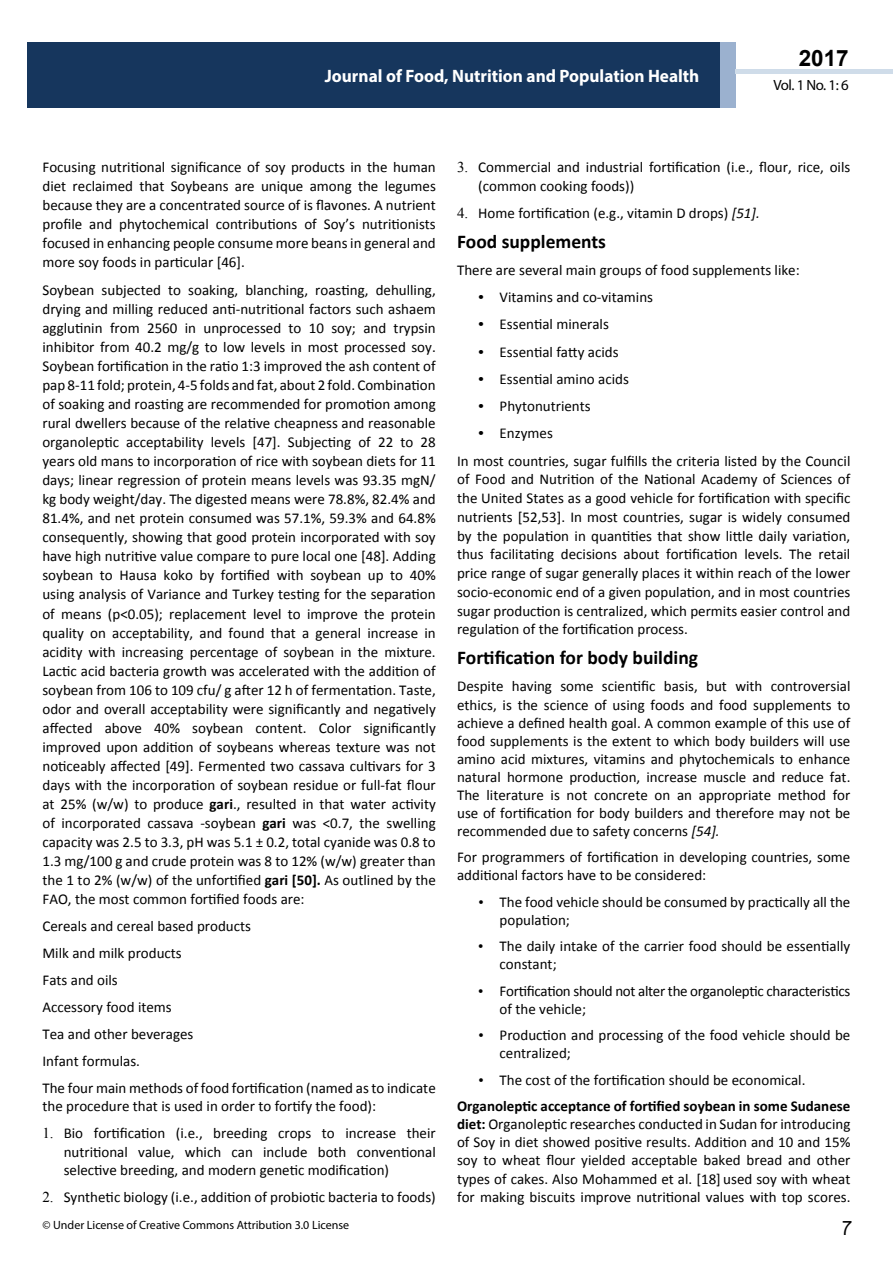
<style>
.page{position:relative;width:893px;height:1263px;background:#fff}
.page>*{position:absolute;margin:0;border:0;box-sizing:border-box;transform-origin:0 0}
.t1{font:25.5px "Tunga";color:#000}
.t2{font:700 22.5px "Arial";color:#000}
.t3{font:700 19.5px "Calibri";color:#000}
.t4{font:700 18px "Myriad Pro";color:#fff;scale:.96 1}
.t5{font:15px/19px "Calibri";color:#000}
.t6{font:700 15px/26.5px "Calibri";color:#000}
.t7{font:15px/18px "Calibri";letter-spacing:-.02em;color:#000}
.t8{font:14.85px "Myriad Pro";color:#000}
.t9{font:12px "Myriad Pro";color:#000}
.s1{font-weight:700}
.s2{font-family:"Times New Roman"}
.s3{font-style:italic}
.s4{font-family:"Times New Roman";font-weight:700}
.s5{font-family:"Times New Roman";font-weight:400}
.s6{font-weight:400}
</style>
<div class="page">
<div style="left:27px;top:42px;width:694px;height:66px;background:#16365d"></div>
<div style="left:720px;top:42px;width:16px;height:66px;background:#9bb1cf"></div>
<div style="left:736px;top:69px;width:157px;height:5px;background:#cfdce9"></div>
<p class="t4" style="left:325px;top:64px;width:392px">Journal of Food, Nutrition and Population Health</p>
<h2 class="t2" style="left:799px;top:43px;width:52px">2017</h2>
<p class="t8" style="left:773px;top:76px;width:77px">Vol. 1 No. 1: 6</p>
<p class="t5" style="left:42px;top:158px;width:395px;text-align:justify">Focusing nutritional significance of soy products in the human diet reclaimed that Soybeans are unique among the legumes because they are a concentrated source of is flavones. A nutrient profile and phytochemical contributions of Soy’s nutritionists focused in enhancing people consume more beans in general and more soy foods in particular [46].</p>
<p class="t5" style="left:42px;top:280px;width:395px;text-align:justify">Soybean subjected to soaking, blanching, roasting, dehulling, drying and milling reduced anti‐nutritional factors such ashaem agglutinin from 2560 in unprocessed to 10 soy; and trypsin inhibitor from 40.2 mg/g to low levels in most processed soy.<br>Soybean fortification in the ratio 1:3 improved the ash content of pap 8-11 fold; protein, 4-5 folds and fat, about 2 fold. Combination of soaking and roasting are recommended for promotion among rural dwellers because of the relative cheapness and reasonable organoleptic acceptability levels [47]. Subjecting of 22 to 28 years old mans to incorporation of rice with soybean diets for 11 days; linear regression of protein means levels was 93.35 mgN/ kg body weight/day. The digested means were 78.8%, 82.4% and 81.4%, and net protein consumed was 57.1%, 59.3% and 64.8% consequently, showing that good protein incorporated with soy have high nutritive value compare to pure local one [48]. Adding soybean to Hausa koko by fortified with soybean up to 40% using analysis of Variance and Turkey testing for the separation of means (p&lt;0.05); replacement level to improve the protein quality on acceptability, and found that a general increase in acidity with increasing percentage of soybean in the mixture.<br>Lactic acid bacteria growth was accelerated with the addition of soybean from 106 to 109 cfu/ g after 12 h of fermentation. Taste, odor and overall acceptability were significantly and negatively affected above 40% soybean content. Color significantly improved upon addition of soybeans whereas texture was not noticeably affected [49]. Fermented two cassava cultivars for 3 days with the incorporation of soybean residue or full-fat flour at 25% (w/w) to produce <span class="s1">gari</span>., resulted in that water activity of incorporated cassava -soybean <span class="s1">gari</span> was &lt;0.7, the swelling capacity was 2.5 to 3.3, pH was 5.1 ± 0.2, total cyanide was 0.8 to 1.3 mg/100 g and crude protein was 8 to 12% (w/w) greater than the 1 to 2% (w/w) of the unfortified <span class="s1">gari [50].</span> As outlined by the FAO, the most common fortified foods are:</p>
<p class="t5" style="left:42px;top:913px;width:395px;line-height:27px">Cereals and cereal based products<br>Milk and milk products<br>Fats and oils<br>Accessory food items<br>Tea and other beverages<br>Infant formulas.<br>The four main methods of food fortification (named as to indicate</p>
<p class="t5" style="left:42px;top:1097px;width:335px">the procedure that is used in order to fortify the food):</p>
<p class="t5" style="left:64px;top:1124px;width:374px;line-height:18.5px;text-align:justify;text-indent:-21px"><span class="s2">1.</span> Bio fortification (i.e., breeding crops to increase their nutritional value, which can include both conventional selective breeding, and modern genetic modification)</p>
<p class="t5" style="left:42px;top:1188px;width:395px"><span class="s2">2.</span> Synthetic biology (i.e., addition of probiotic bacteria to foods)</p>
<p class="t9" style="left:43px;top:1218px;width:308px">© Under License of Creative Commons Attribution 3.0 License</p>
<p class="t5" style="left:478px;top:158px;width:374px;line-height:18.5px;text-indent:-21px"><span class="s2">3.</span> Commercial and industrial fortification (i.e., flour, rice, oils (common cooking foods))</p>
<p class="t5" style="left:457px;top:203px;width:304px"><span class="s2">4.</span> Home fortification (e.g., vitamin D drops) <span class="s3">[51].</span></p>
<h3 class="t3" style="left:457px;top:229px;width:150px">Food supplements</h3>
<p class="t5" style="left:457px;top:260px;width:344px">There are several main groups of food supplements like:</p>
<p class="t5" style="left:478px;top:288px;width:176px"><span class="s4">•</span> Vitamins and co-vitamins</p>
<p class="t5" style="left:478px;top:315px;width:132px"><span class="s4">•</span> Essential minerals</p>
<p class="t5" style="left:478px;top:342px;width:142px"><span class="s4">•</span> Essential fatty acids</p>
<p class="t5" style="left:478px;top:369px;width:152px"><span class="s4">•</span> Essential amino acids</p>
<p class="t5" style="left:478px;top:397px;width:114px"><span class="s4">•</span> Phytonutrients</p>
<p class="t5" style="left:457px;top:420px;width:395px;line-height:27.3px;text-indent:21px"><span class="s4">•</span> Enzymes<br>In most countries, sugar fulfills the criteria listed by the Council</p>
<p class="t5" style="left:457px;top:470px;width:395px;text-align:justify">of Food and Nutrition of the National Academy of Sciences of the United States as a good vehicle for fortification with specific nutrients [52,53]. In most countries, sugar is widely consumed by the population in quantities that show little daily variation, thus facilitating decisions about fortification levels. The retail price range of sugar generally places it within reach of the lower socio-economic end of a given population, and in most countries sugar production is centralized, which permits easier control and regulation of the fortification process.</p>
<h3 class="t3" style="left:457px;top:645px;width:242px">Fortification for body building</h3>
<p class="t5" style="left:457px;top:677px;width:395px;line-height:18px;text-align:justify">Despite having some scientific basis, but with controversial ethics, is the science of using foods and food supplements to achieve a defined health goal. A common example of this use of food supplements is the extent to which body builders will use amino acid mixtures, vitamins and phytochemicals to enhance natural hormone production, increase muscle and reduce fat.<br>The literature is not concrete on an appropriate method for use of fortification for body builders and therefore may not be recommended due to safety concerns <span class="s3">[54].</span></p>
<p class="t5" style="left:457px;top:848px;width:395px;line-height:18px">For programmers of fortification in developing countries, some additional factors have to be considered:</p>
<p class="t5" style="left:500px;top:893px;width:352px;line-height:18px;text-indent:-21px"><span class="s2">•</span> The food vehicle should be consumed by practically all the population;</p>
<p class="t5" style="left:500px;top:937px;width:352px;line-height:18px;text-indent:-21px"><span class="s2">•</span> The daily intake of the carrier food should be essentially constant;</p>
<p class="t7" style="left:500px;top:982px;width:352px;text-indent:-21px"><span class="s2">•</span> Fortification should not alter the organoleptic characteristics of the vehicle;</p>
<p class="t5" style="left:500px;top:1026px;width:352px;line-height:18px;text-indent:-21px"><span class="s2">•</span> Production and processing of the food vehicle should be centralized;</p>
<p class="t6" style="left:457px;top:1066px;width:395px;text-indent:21px"><span class="s5">•</span> <span class="s6">The cost of the fortification should be economical.<br></span>Organoleptic acceptance of fortified soybean in some Sudanese</p>
<p class="t5" style="left:457px;top:1115px;width:395px;line-height:18.1px;text-align:justify"><span class="s1">diet:</span> Organoleptic researches conducted in Sudan for introducing of Soy in diet showed positive results. Addition and 10 and 15% soy to wheat flour yielded acceptable baked bread and other types of cakes. Also Mohammed et al. [18] used soy with wheat for making biscuits improve nutritional values with top scores.</p>
<h1 class="t1" style="left:842px;top:1211px;width:11px">7</h1>
</div>
